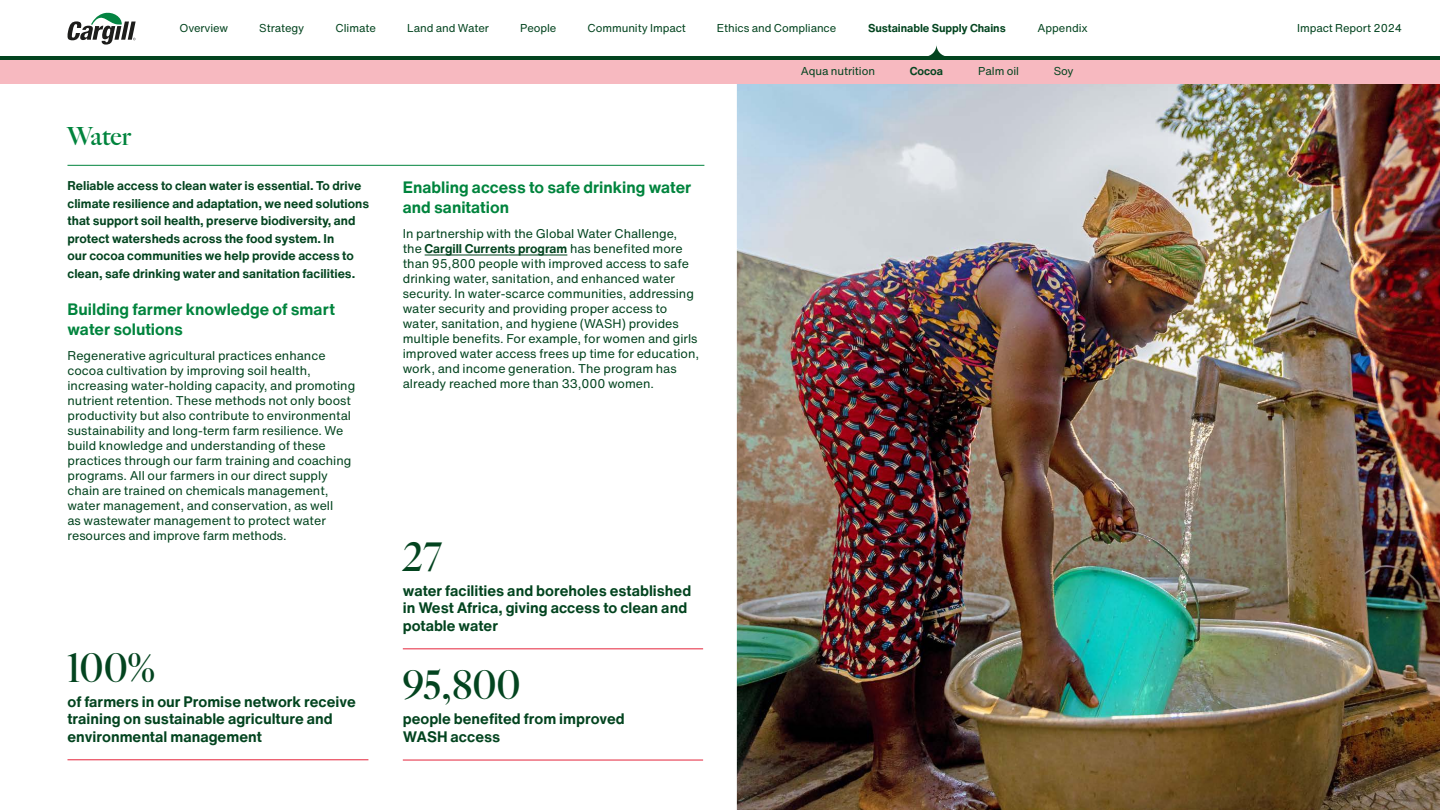
<style>
.page{position:relative;width:1440px;height:810px;background:#fff}
.page>*{position:absolute;margin:0;border:0;box-sizing:border-box;transform-origin:0 0}
.Stat_Large_1__new_brand{font:700 40px "Big Caslon FB";letter-spacing:.015em;color:#03441f}
.H2__Special_section{font:700 25px "Big Caslon FB";letter-spacing:.005em;color:#00843d}
.H3__new_brand{font:700 16.25px/20px "Helvetica Now Text";color:#00843d}
.Stat_Body___line__new_brand__Chocolate{font:700 15px/17.5px "Helvetica Now Text";color:#03441f}
.Body__GREP___new_brand{font:12.5px/15px "Helvetica Now Text";color:#03441f}
.Intro_body_GREP__new_brand{font:700 12.5px/17.5px "Helvetica Now Text";color:#03441f}
.t1{font:11.25px "Helvetica Now Text";letter-spacing:-.005em;color:#03441f}
.t2{font:700 11.25px "Helvetica Now Text";letter-spacing:-.005em;color:#03441f}
.s1{font-weight:700}
</style>
<div class="page">
<hr style="left:68px;top:165px;width:636px;height:1px;background:#00843d">
<hr style="left:425px;top:255px;width:142px;height:1px;background:#03441f">
<hr style="left:68px;top:759px;width:300px;height:1px;background:#ea5062">
<img style="left:737px;top:84px;width:703px;height:726px">
<hr style="left:403px;top:648px;width:300px;height:1px;background:#ea5062">
<hr style="left:403px;top:759px;width:300px;height:2px;background:#ea5062">
<svg style="left:925px;top:45px;width:23px;height:12px"></svg>
<svg style="left:68px;top:13px;width:68px;height:32px"></svg>
<div style="left:0;top:58px;width:1440px;height:26px;background:#f7b9c0"></div>
<hr style="left:0;top:57px;width:1440px;height:3px;background:#03441f">
<p class="t1" style="left:179px;top:20px;width:50px">Overview</p>
<p class="t1" style="left:259px;top:20px;width:47px">Strategy</p>
<p class="t1" style="left:336px;top:20px;width:42px">Climate</p>
<p class="t1" style="left:407px;top:20px;width:83px">Land and Water</p>
<p class="t1" style="left:520px;top:20px;width:38px">People</p>
<p class="t1" style="left:588px;top:20px;width:100px">Community Impact</p>
<p class="t1" style="left:717px;top:20px;width:121px">Ethics and Compliance</p>
<p class="t2" style="left:868px;top:20px;width:139px">Sustainable Supply Chains</p>
<p class="t1" style="left:1038px;top:20px;width:52px">Appendix</p>
<p class="t1" style="left:1297px;top:20px;width:107px">Impact Report 2024</p>
<p class="t1" style="left:801px;top:64px;width:76px">Aqua nutrition</p>
<p class="t2" style="left:910px;top:64px;width:35px">Cocoa</p>
<p class="t1" style="left:978px;top:64px;width:42px">Palm oil</p>
<p class="t1" style="left:1054px;top:64px;width:21px">Soy</p>
<p class="H2__Special_section" style="left:68px;top:122px;width:65px">Water</p>
<p class="Intro_body_GREP__new_brand" style="left:68px;top:177px;width:303px">Reliable access to clean water is essential. To drive climate resilience and adaptation, we need solutions that support soil health, preserve biodiversity, and protect watersheds across the food system. In<br>our cocoa communities we help provide access to clean, safe drinking water and sanitation facilities.</p>
<h3 class="H3__new_brand" style="left:68px;top:299px;width:269px">Building farmer knowledge of smart water solutions</h3>
<p class="Body__GREP___new_brand" style="left:68px;top:348px;width:289px">Regenerative agricultural practices enhance cocoa cultivation by improving soil health, increasing water-holding capacity, and promoting nutrient retention. These methods not only boost productivity but also contribute to environmental sustainability and long-term farm resilience. We build knowledge and understanding of these practices through our farm training and coaching programs. All our farmers in our direct supply chain are trained on chemicals management, water management, and conservation, as well<br>as wastewater management to protect water resources and improve farm methods.</p>
<p class="Stat_Large_1__new_brand" style="left:68px;top:644px;width:90px">100%</p>
<p class="Stat_Body___line__new_brand__Chocolate" style="left:68px;top:693px;width:290px">of farmers in our Promise network receive training on sustainable agriculture and environmental management</p>
<h3 class="H3__new_brand" style="left:403px;top:177px;width:290px">Enabling access to safe drinking water and sanitation</h3>
<p class="Body__GREP___new_brand" style="left:403px;top:226px;width:298px">In partnership with the Global Water Challenge, the <span class="s1">Cargill Currents program</span> has benefited more than 95,800 people with improved access to safe drinking water, sanitation, and enhanced water security. In water-scarce communities, addressing water security and providing proper access to water, sanitation, and hygiene (WASH) provides multiple benefits. For example, for women and girls improved water access frees up time for education, work, and income generation. The program has already reached more than 33,000 women.</p>
<p class="Stat_Large_1__new_brand" style="left:403px;top:533px;width:40px">27</p>
<p class="Stat_Body___line__new_brand__Chocolate" style="left:403px;top:582px;width:290px">water facilities and boreholes established in West Africa, giving access to clean and potable water</p>
<p class="Stat_Large_1__new_brand" style="left:403px;top:662px;width:119px">95,800</p>
<p class="Stat_Body___line__new_brand__Chocolate" style="left:403px;top:711px;width:223px">people benefited from improved<br>WASH access</p>
</div>
